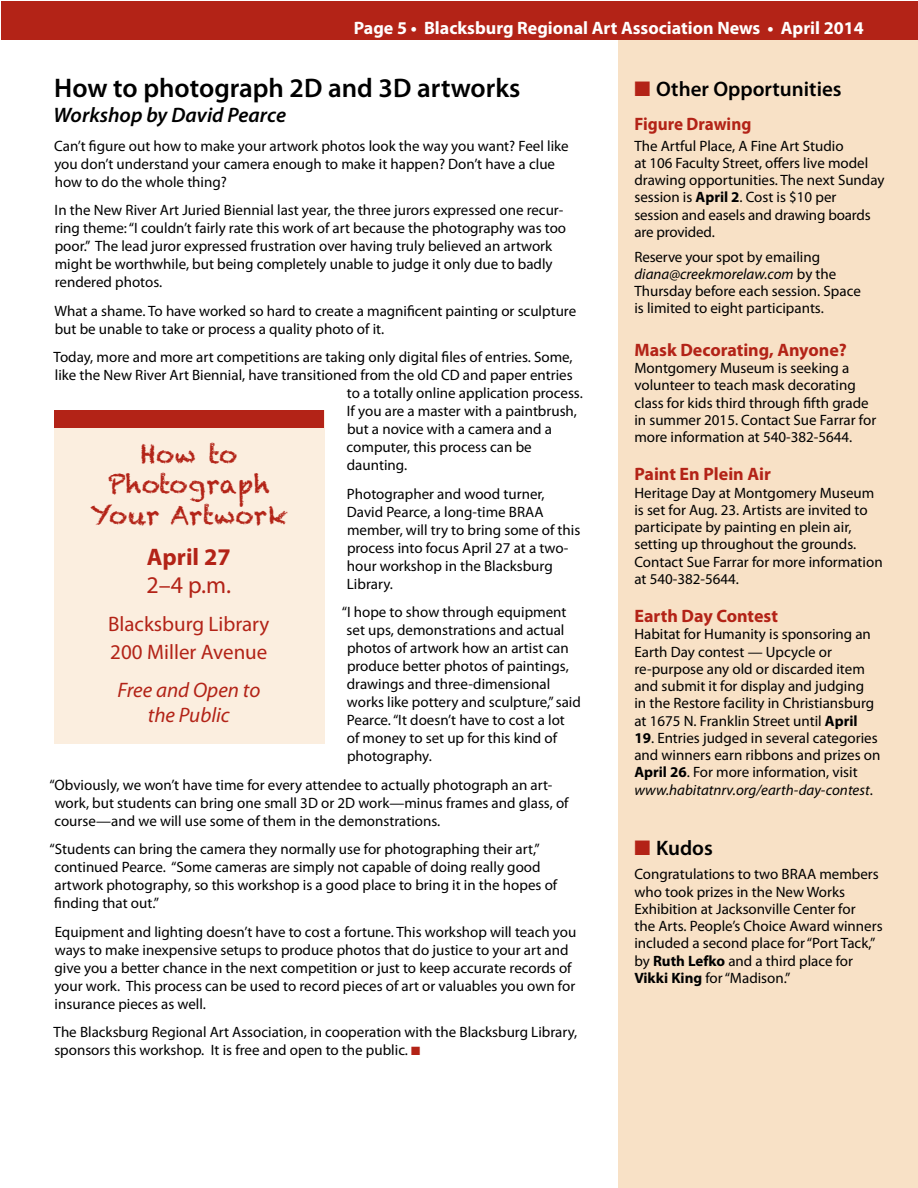
<style>
.page{position:relative;width:918px;height:1188px;background:#fff}
.page>*{position:absolute;margin:0;border:0;box-sizing:border-box;transform-origin:0 0}
.t1{font:600 27px "Myriad Pro";color:#000}
.t2{font:25.5px/30.6px "Chalkduster";color:#b32317;text-align:center}
.t3{font:700 24px "Myriad Pro";color:#b32317}
.t4{font:24px "Myriad Pro";color:#b32317}
.t5{font:21px/28.8px "Myriad Pro";color:#b32317}
.t6{font:600 21px "Myriad Pro";color:#000}
.t7{font:italic 21px/25.2px "Myriad Pro";color:#b32317;text-align:center}
.t8{font:italic 600 21px "Myriad Pro";color:#000}
.t9{font:700 18px "Myriad Pro";color:#fff}
.t10{font:700 18px "Myriad Pro";color:#b32317}
.t11{font:700 18px "Myriad Pro";color:#b32317;scale:.95 1}
.t12{font:15px/17.2px "Myriad Pro";color:#000}
.s1{color:#b32317}
.s2{font-weight:700}
.s3{font-style:italic}
</style>
<div class="page">
<div style="left:619px;top:40px;width:299px;height:1148px;background:#f8e1c6"></div>
<div style="left:1px;top:1px;width:917px;height:39px;background:#b32317"></div>
<div style="left:54px;top:410px;width:271px;height:334px;background:#fbeedf"></div>
<div style="left:54px;top:410px;width:270px;height:17px;background:#b32317"></div>
<p class="t9" style="left:354px;top:16px;width:511px">Page 5 • Blacksburg Regional Art Association News • April 2014</p>
<h1 class="t1" style="left:54px;top:71px;width:468px">How to photograph 2D and 3D artworks</h1>
<h3 class="t8" style="left:54px;top:102px;width:234px">Workshop by David Pearce</h3>
<p class="t12" style="left:54px;top:137px;width:516px;line-height:18px">Can’t figure out how to make your artwork photos look the way you want? Feel like you don’t understand your camera enough to make it happen? Don’t have a clue how to do the whole thing?</p>
<p class="t12" style="left:55px;top:201px;width:513px;line-height:18px">In the New River Art Juried Biennial last year, the three jurors expressed one recur&shy;ring theme: “I couldn’t fairly rate this work of art because the photography was too poor.” The lead juror expressed frustration over having truly believed an artwork might be worthwhile, but being completely unable to judge it only due to badly rendered photos.</p>
<p class="t12" style="left:55px;top:302px;width:523px;line-height:18px">What a shame. To have worked so hard to create a magnificent painting or sculpture but be unable to take or process a quality photo of it.</p>
<p class="t12" style="left:54px;top:349px;width:521px">Today, more and more art competitions are taking only digital files of entries. Some,</p>
<p class="t12" style="left:55px;top:367px;width:519px">like the New River Art Biennial, have transitioned from the old CD and paper entries</p>
<p class="t12" style="left:347px;top:385px;width:237px">to a totally online application process.</p>
<p class="t12" style="left:347px;top:403px;width:232px">If you are a master with a paintbrush,</p>
<p class="t12" style="left:347px;top:421px;width:206px">but a novice with a camera and a</p>
<p class="t12" style="left:347px;top:439px;width:187px">computer, this process can be</p>
<p class="t12" style="left:347px;top:457px;width:62px">daunting.</p>
<p class="t12" style="left:347px;top:485px;width:235px;line-height:18px">Photographer and wood turner,<br>David Pearce, a long-time BRAA member, will try to bring some of this process into focus April 27 at a two&shy;hour workshop in the Blacksburg<br>Library.</p>
<p class="t12" style="left:347px;top:603px;width:236px;line-height:18px;text-indent:-5px">“I hope to show through equipment set ups, demonstrations and actual photos of artwork how an artist can produce better photos of paintings, drawings and three-dimensional works like pottery and sculpture,” said<br>Pearce. “It doesn’t have to cost a lot of money to set up for this kind of photography.</p>
<p class="t12" style="left:54px;top:776px;width:516px;line-height:18px;text-indent:-5px">“Obviously, we won’t have time for every attendee to actually photograph an art&shy;work, but students can bring one small 3D or 2D work—minus frames and glass, of course—and we will use some of them in the demonstrations.</p>
<p class="t12" style="left:54px;top:840px;width:504px;line-height:18px;text-indent:-5px">“Students can bring the camera they normally use for photographing their art,” continued Pearce. “Some cameras are simply not capable of doing really good artwork photography, so this workshop is a good place to bring it in the hopes of finding that out.”</p>
<p class="t12" style="left:54px;top:923px;width:523px;line-height:18px">Equipment and lighting doesn’t have to cost a fortune. This workshop will teach you ways to make inexpensive setups to produce photos that do justice to your art and give you a better chance in the next competition or just to keep accurate records of your work. This process can be used to record pieces of art or valuables you own for insurance pieces as well.</p>
<p class="t12" style="left:54px;top:1023px;width:525px;line-height:18px">The Blacksburg Regional Art Association, in cooperation with the Blacksburg Library, sponsors this workshop. It is free and open to the public. <span class="s1">■</span></p>
<h2 class="t2" style="left:90px;top:439px;width:198px">How to<br>Photograph<br>Your Artwork</h2>
<h3 class="t3" style="left:147px;top:541px;width:85px">April 27</h3>
<h3 class="t4" style="left:146px;top:571px;width:86px">2–4 p.m.</h3>
<h3 class="t5" style="left:108px;top:609px;width:163px">Blacksburg Library<br>200 Miller Avenue</h3>
<h3 class="t7" style="left:117px;top:677px;width:144px">Free and Open to the Public</h3>
<h3 class="t6" style="left:634px;top:75px;width:209px"><span class="s1">■</span> Other Opportunities</h3>
<p class="t11" style="left:634px;top:113px;width:125px">Figure Drawing</p>
<p class="t12" style="left:634px;top:137px;width:252px">The Artful Place, A Fine Art Studio<br>at 106 Faculty Street, offers live model drawing opportunities. The next Sunday session is <span class="s2">April 2</span>. Cost is $10 per session and easels and drawing boards are provided.</p>
<p class="t12" style="left:634px;top:248px;width:228px">Reserve your spot by emailing <span class="s3">diana@creekmorelaw.com</span> by the Thursday before each session. Space is limited to eight participants.</p>
<p class="t10" style="left:634px;top:338px;width:214px">Mask Decorating, Anyone?</p>
<p class="t12" style="left:634px;top:359px;width:243px">Montgomery Museum is seeking a volunteer to teach mask decorating class for kids third through fifth grade in summer 2015. Contact Sue Farrar for more information at 540-382-5644.</p>
<p class="t10" style="left:634px;top:463px;width:138px">Paint En Plein Air</p>
<p class="t12" style="left:634px;top:484px;width:250px">Heritage Day at Montgomery Museum is set for Aug. 23. Artists are invited to participate by painting en plein air, setting up throughout the grounds.<br>Contact Sue Farrar for more information at 540-382-5644.</p>
<p class="t10" style="left:634px;top:604px;width:145px">Earth Day Contest</p>
<p class="t12" style="left:634px;top:626px;width:241px">Habitat for Humanity is sponsoring an Earth Day contest — Upcycle or re-purpose any old or discarded item and submit it for display and judging in the Restore facility in Christiansburg at 1675 N. Franklin Street until <span class="s2">April</span></p>
<p class="t12" style="left:634px;top:729px;width:248px"><span class="s2">19</span>. Entries judged in several categories and winners earn ribbons and prizes on <span class="s2">April 26</span>. For more information, visit <span class="s3">www.habitatnrv.org/earth-day-contest</span>.</p>
<h3 class="t6" style="left:634px;top:834px;width:80px"><span class="s1">■</span> Kudos</h3>
<p class="t12" style="left:634px;top:865px;width:250px">Congratulations to two BRAA members who took prizes in the New Works Exhibition at Jacksonville Center for<br>the Arts. People’s Choice Award winners included a second place for “Port Tack,” by <span class="s2">Ruth Lefko</span> and a third place for <span class="s2">Vikki King</span> for “Madison.”</p>
</div>
